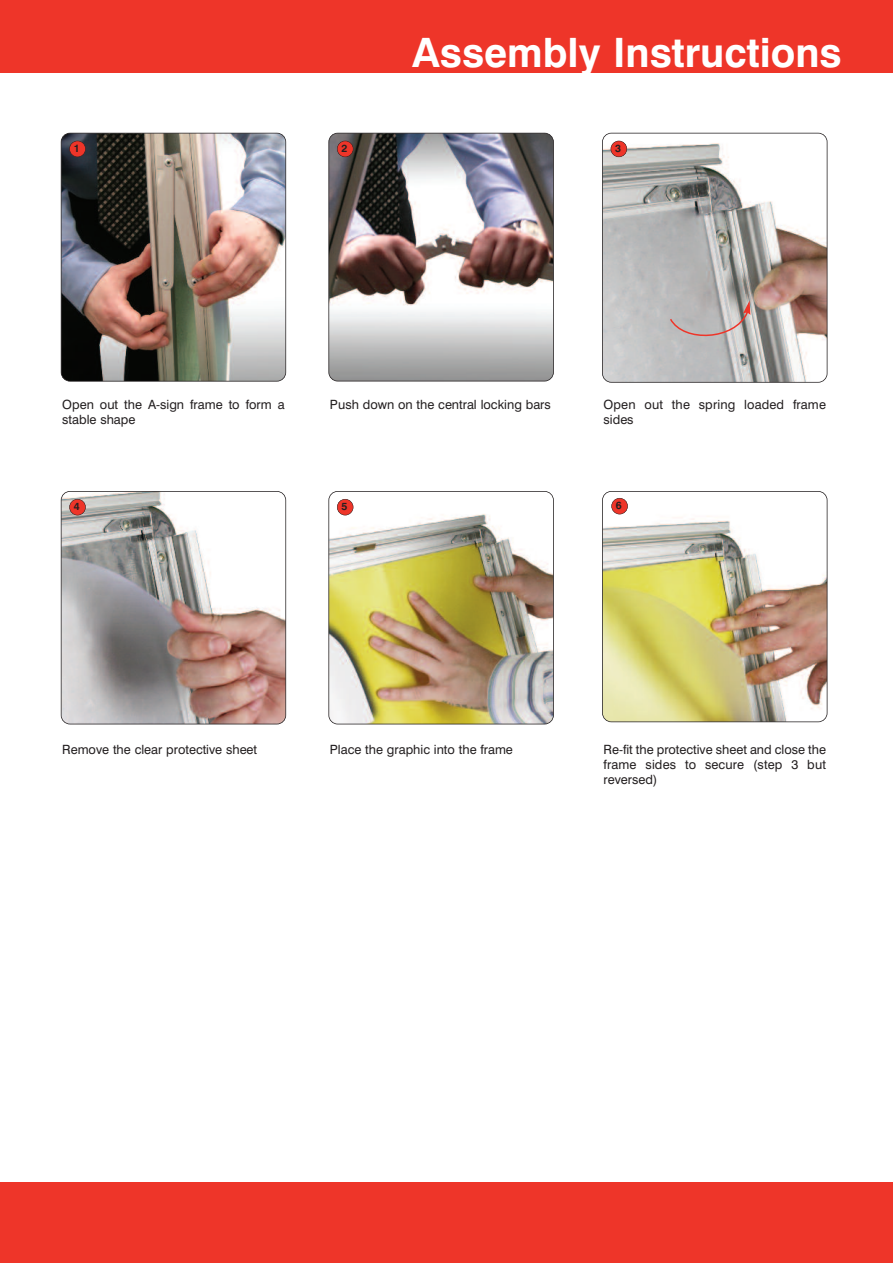
<style>
.page{position:relative;width:893px;height:1263px;background:#fff}
.page>*{position:absolute;margin:0;border:0;box-sizing:border-box;transform-origin:0 0}
.t1{font:700 40.5px "Swiss 721 BT";color:#fff}
.t2{font:12.75px/15.3px "Swiss 721 BT";color:#231f20}
.t3{font:700 10.5px "Swiss 721 BT";color:#231f20}
</style>
<div class="page">
<div style="left:0;top:0;width:893px;height:72px;background:#ee3529"></div>
<div style="left:0;top:1182px;width:893px;height:81px;background:#ee3529"></div>
<img style="left:61px;top:133px;width:225px;height:248px;border-radius:9px">
<div style="left:61px;top:133px;width:225px;height:249px;border:2px solid #231f20;border-radius:9px"></div>
<div style="left:69px;top:141px;width:17px;height:16px;background:#ee3529;border-radius:50%"></div>
<div style="left:69px;top:141px;width:17px;height:16px;border:1px solid #231f20;border-radius:50%"></div>
<img style="left:61px;top:491px;width:225px;height:233px;border-radius:9px">
<div style="left:61px;top:491px;width:225px;height:233px;border:2px solid #231f20;border-radius:9px"></div>
<div style="left:69px;top:499px;width:17px;height:16px;background:#ee3529;border-radius:50%"></div>
<div style="left:69px;top:499px;width:17px;height:16px;border:1px solid #231f20;border-radius:50%"></div>
<img style="left:329px;top:133px;width:224px;height:248px;border-radius:9px">
<div style="left:328px;top:133px;width:226px;height:248px;border:2px solid #231f20;border-radius:9px"></div>
<div style="left:337px;top:141px;width:16px;height:16px;background:#ee3529;border-radius:50%"></div>
<div style="left:337px;top:141px;width:16px;height:16px;border:1px solid #231f20;border-radius:50%"></div>
<img style="left:329px;top:491px;width:224px;height:233px;border-radius:9px">
<div style="left:328px;top:491px;width:226px;height:233px;border:2px solid #231f20;border-radius:9px"></div>
<div style="left:337px;top:499px;width:16px;height:16px;background:#ee3529;border-radius:50%"></div>
<div style="left:337px;top:499px;width:16px;height:16px;border:1px solid #231f20;border-radius:50%"></div>
<img style="left:602px;top:133px;width:225px;height:249px;border-radius:9px">
<div style="left:602px;top:133px;width:225px;height:250px;border:2px solid #231f20;border-radius:9px"></div>
<div style="left:611px;top:141px;width:16px;height:16px;background:#ee3529;border-radius:50%"></div>
<div style="left:611px;top:141px;width:16px;height:16px;border:1px solid #231f20;border-radius:50%"></div>
<svg style="left:669px;top:301px;width:81px;height:42px;background:#bab0af"></svg>
<img style="left:602px;top:491px;width:225px;height:231px;border-radius:9px">
<div style="left:602px;top:491px;width:225px;height:231px;border:2px solid #231f20;border-radius:9px"></div>
<div style="left:612px;top:498px;width:16px;height:16px;background:#ee3529;border-radius:8px"></div>
<div style="left:611px;top:498px;width:17px;height:16px;border:1px solid #231f20;border-radius:8px"></div>
<p class="t3" style="left:74px;top:145px;width:7px">1</p>
<p class="t3" style="left:342px;top:145px;width:7px">2</p>
<h1 class="t1" style="left:412px;top:38px;width:431px">Assembly Instructions</h1>
<p class="t3" style="left:615px;top:145px;width:7px">3</p>
<p class="t2" style="left:62px;top:398px;width:224px">Open out the A-sign frame to form a stable shape</p>
<p class="t3" style="left:74px;top:503px;width:7px">4</p>
<p class="t2" style="left:330px;top:398px;width:222px">Push down on the central locking bars</p>
<p class="t3" style="left:342px;top:503px;width:7px">5</p>
<p class="t2" style="left:604px;top:398px;width:224px">Open out the spring loaded frame sides</p>
<p class="t3" style="left:616px;top:502px;width:7px">6</p>
<p class="t2" style="left:62px;top:743px;width:196px">Remove the clear protective sheet</p>
<p class="t2" style="left:330px;top:743px;width:184px">Place the graphic into the frame</p>
<p class="t2" style="left:604px;top:743px;width:224px;text-align:justify">Re-fit the protective sheet and close the frame sides to secure (step 3 but reversed)</p>
</div>
